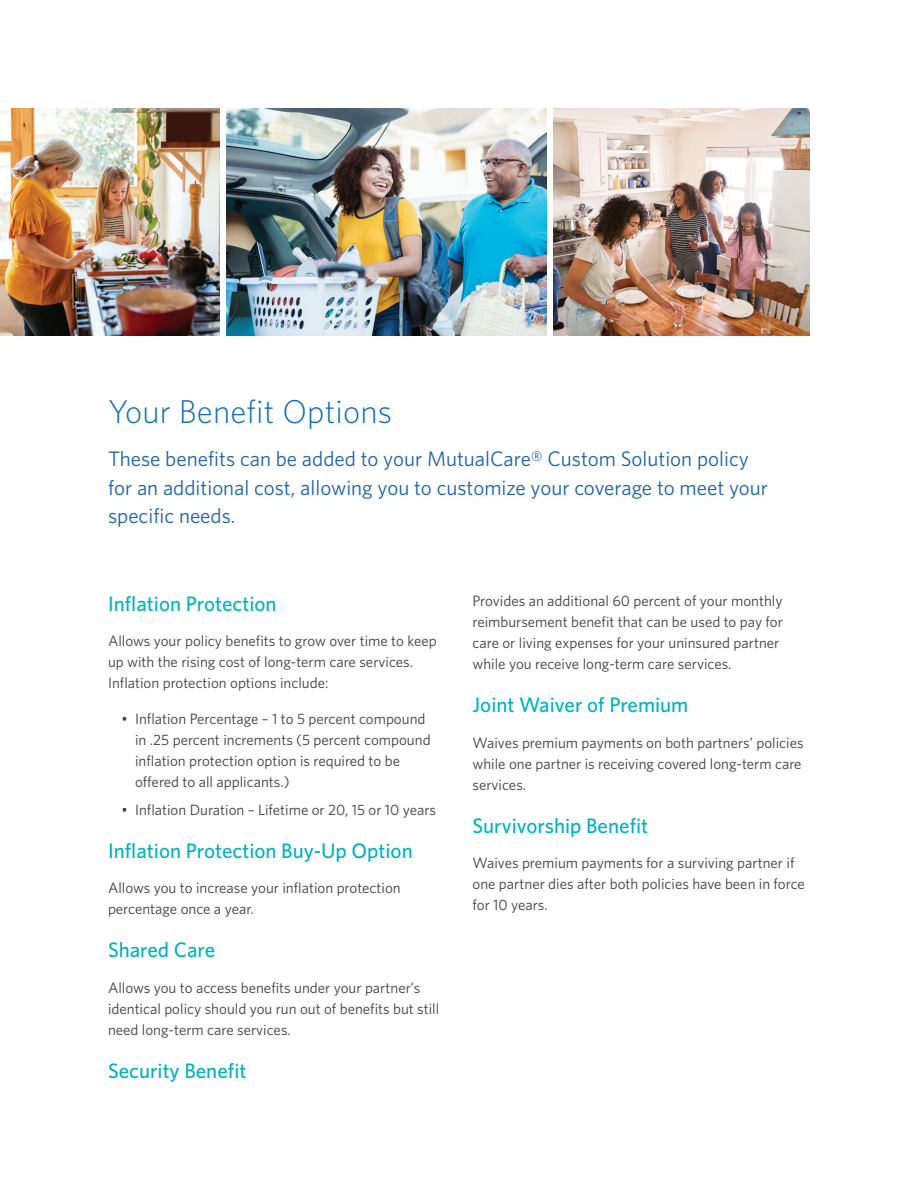
<style>
.page{position:relative;width:918px;height:1188px;background:#fff}
.page>*{position:absolute;margin:0;border:0;box-sizing:border-box;transform-origin:0 0}
.t1{font:300 33px "Whitney";letter-spacing:.005em;color:#106db7}
.t2{font:21px/28.5px "Whitney";color:#1a63a8}
.t3{font:500 21px "Whitney";color:#00b2be}
.t4{font:15px/21px "Whitney";color:#3e3e3f}
</style>
<div class="page">
<img style="left:554px;top:108px;width:256px;height:227px">
<img style="left:0;top:108px;width:219px;height:228px">
<img style="left:227px;top:108px;width:319px;height:227px">
<h1 class="t1" style="left:108px;top:390px;width:286px">Your Benefit Options</h1>
<h2 class="t2" style="left:108px;top:444px;width:662px">These benefits can be added to your MutualCare® Custom Solution policy for an additional cost, allowing you to customize your coverage to meet your specific needs.</h2>
<h2 class="t3" style="left:108px;top:590px;width:170px">Inflation Protection</h2>
<p class="t4" style="left:108px;top:630px;width:330px">Allows your policy benefits to grow over time to keep up with the rising cost of long-term care services.<br>Inflation protection options include:</p>
<p class="t4" style="left:135px;top:708px;width:297px;text-indent:-14px">• Inflation Percentage – 1 to 5 percent compound in .25 percent increments (5 percent compound inflation protection option is required to be offered to all applicants.)</p>
<p class="t4" style="left:122px;top:799px;width:316px">• Inflation Duration – Lifetime or 20, 15 or 10 years</p>
<h2 class="t3" style="left:108px;top:837px;width:306px">Inflation Protection Buy-Up Option</h2>
<p class="t4" style="left:108px;top:877px;width:294px">Allows you to increase your inflation protection percentage once a year.</p>
<h2 class="t3" style="left:108px;top:936px;width:109px">Shared Care</h2>
<p class="t4" style="left:108px;top:977px;width:333px">Allows you to access benefits under your partner’s identical policy should you run out of benefits but still need long-term care services.</p>
<h2 class="t3" style="left:108px;top:1057px;width:140px">Security Benefit</h2>
<p class="t4" style="left:472px;top:590px;width:312px">Provides an additional 60 percent of your monthly reimbursement benefit that can be used to pay for care or living expenses for your uninsured partner while you receive long-term care services.</p>
<h2 class="t3" style="left:472px;top:691px;width:217px">Joint Waiver of Premium</h2>
<p class="t4" style="left:472px;top:732px;width:333px">Waives premium payments on both partners’ policies while one partner is receiving covered long-term care services.</p>
<h2 class="t3" style="left:472px;top:812px;width:177px">Survivorship Benefit</h2>
<p class="t4" style="left:472px;top:852px;width:334px">Waives premium payments for a surviving partner if one partner dies after both policies have been in force for 10 years.</p>
</div>
